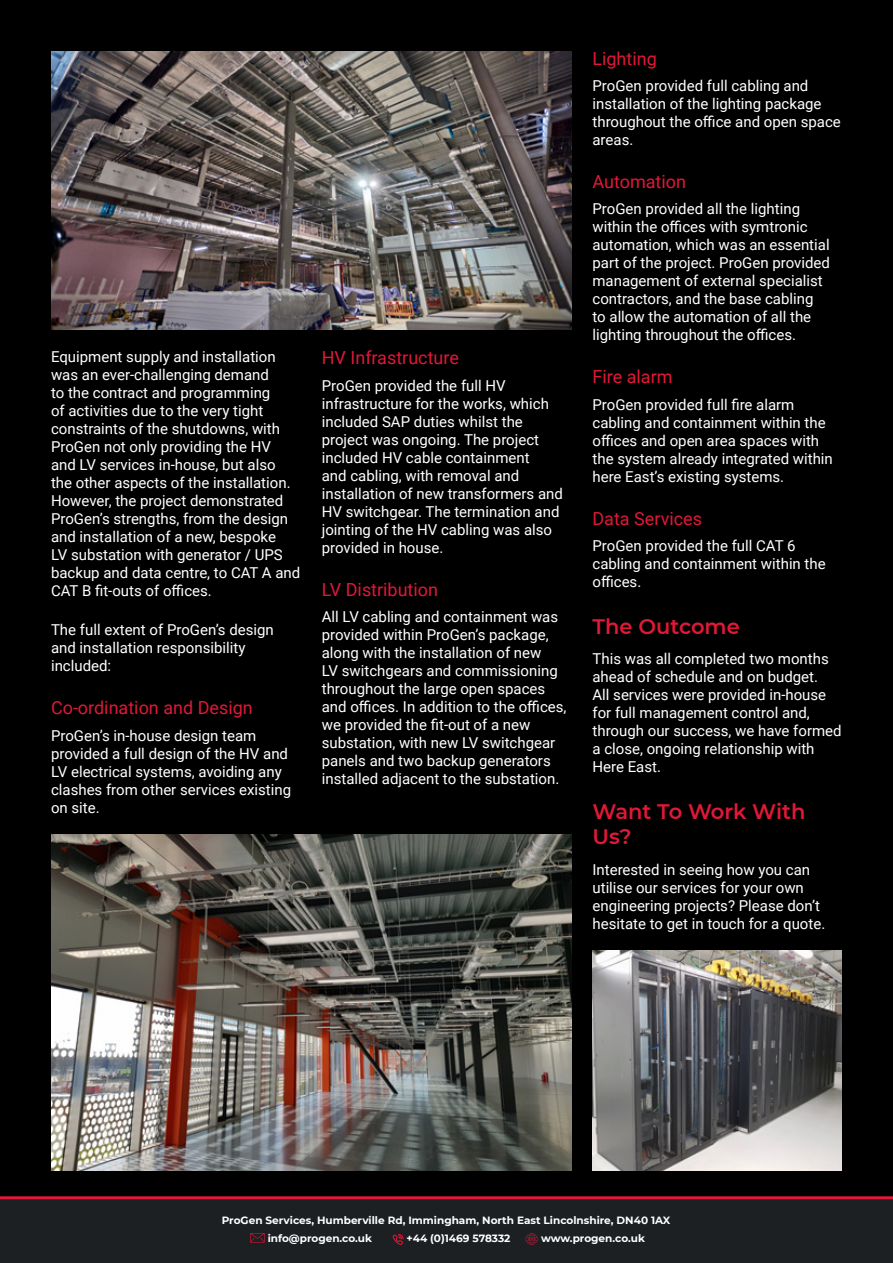
<style>
.page{position:relative;width:893px;height:1263px;background:#fff}
.page>*{position:absolute;margin:0;border:0;box-sizing:border-box;transform-origin:0 0}
.t1{font:600 21px/25.2px "Montserrat";color:#e11837}
.t2{font:18px "Roboto";color:#e11837}
.t3{font:15px/18px "Roboto";color:#fff}
.t4{font:700 10.5px/18px "Montserrat";color:#fff}
</style>
<div class="page">
<div style="left:0;top:1171px;width:893px;height:92px;background:#1c2023"></div>
<div style="left:0;top:0;width:893px;height:1198px;background:#000"></div>
<svg style="left:250px;top:1233px;width:15px;height:10px"></svg>
<svg style="left:392px;top:1234px;width:12px;height:11px"></svg>
<svg style="left:525px;top:1233px;width:13px;height:12px"></svg>
<hr style="left:0;top:1196px;width:893px;height:3px;background:#e11837">
<img style="left:51px;top:51px;width:520px;height:279px">
<img style="left:51px;top:834px;width:520px;height:337px">
<img style="left:592px;top:950px;width:249px;height:221px">
<p class="t3" style="left:51px;top:347px;width:251px">Equipment supply and installation was an ever-challenging demand<br>to the contract and programming<br>of activities due to the very tight constraints of the shutdowns, with ProGen not only providing the HV<br>and LV services in-house, but also the other aspects of the installation.<br>However, the project demonstrated ProGen’s strengths, from the design and installation of a new, bespoke<br>LV substation with generator / UPS backup and data centre, to CAT A and CAT B fit-outs of offices.</p>
<p class="t3" style="left:51px;top:620px;width:224px">The full extent of ProGen’s design and installation responsibility included:</p>
<p class="t2" style="left:51px;top:695px;width:203px">Co-ordination and Design</p>
<p class="t3" style="left:51px;top:726px;width:242px">ProGen’s in-house design team provided a full design of the HV and<br>LV electrical systems, avoiding any clashes from other services existing on site.</p>
<p class="t2" style="left:322px;top:345px;width:139px">HV Infrastructure</p>
<p class="t3" style="left:322px;top:376px;width:243px">ProGen provided the full HV infrastructure for the works, which included SAP duties whilst the project was ongoing. The project included HV cable containment<br>and cabling, with removal and installation of new transformers and<br>HV switchgear. The termination and jointing of the HV cabling was also provided in house.</p>
<p class="t2" style="left:322px;top:577px;width:118px">LV Distribution</p>
<p class="t3" style="left:322px;top:607px;width:246px">All LV cabling and containment was provided within ProGen’s package, along with the installation of new<br>LV switchgears and commissioning throughout the large open spaces and offices. In addition to the offices, we provided the fit-out of a new substation, with new LV switchgear panels and two backup generators installed adjacent to the substation.</p>
<p class="t2" style="left:592px;top:46px;width:66px">Lighting</p>
<p class="t3" style="left:592px;top:76px;width:250px">ProGen provided full cabling and installation of the lighting package throughout the office and open space areas.</p>
<p class="t2" style="left:592px;top:169px;width:95px">Automation</p>
<p class="t3" style="left:592px;top:200px;width:239px">ProGen provided all the lighting within the offices with symtronic automation, which was an essential part of the project. ProGen provided management of external specialist contractors, and the base cabling to allow the automation of all the lighting throughout the offices.</p>
<p class="t2" style="left:592px;top:364px;width:82px">Fire alarm</p>
<p class="t3" style="left:592px;top:395px;width:242px">ProGen provided full fire alarm cabling and containment within the offices and open area spaces with the system already integrated within here East’s existing systems.</p>
<p class="t2" style="left:592px;top:506px;width:111px">Data Services</p>
<p class="t3" style="left:592px;top:536px;width:235px">ProGen provided the full CAT 6 cabling and containment within the offices.</p>
<h1 class="t1" style="left:592px;top:613px;width:149px">The Outcome</h1>
<p class="t3" style="left:592px;top:649px;width:251px">This was all completed two months ahead of schedule and on budget.<br>All services were provided in-house for full management control and, through our success, we have formed a close, ongoing relationship with<br>Here East.</p>
<h1 class="t1" style="left:592px;top:798px;width:214px">Want To Work With<br>Us?</h1>
<p class="t3" style="left:592px;top:860px;width:234px">Interested in seeing how you can utilise our services for your own engineering projects? Please don’t hesitate to get in touch for a quote.</p>
<p class="t4" style="left:268px;top:1210px;width:404px;text-indent:-46px">ProGen Services, Humberville Rd, Immingham, North East Lincolnshire, DN40 1AX info@progen.co.uk</p>
<p class="t4" style="left:406px;top:1228px;width:106px">+44 (0)1469 578332</p>
<p class="t4" style="left:541px;top:1228px;width:105px">www.progen.co.uk</p>
</div>
